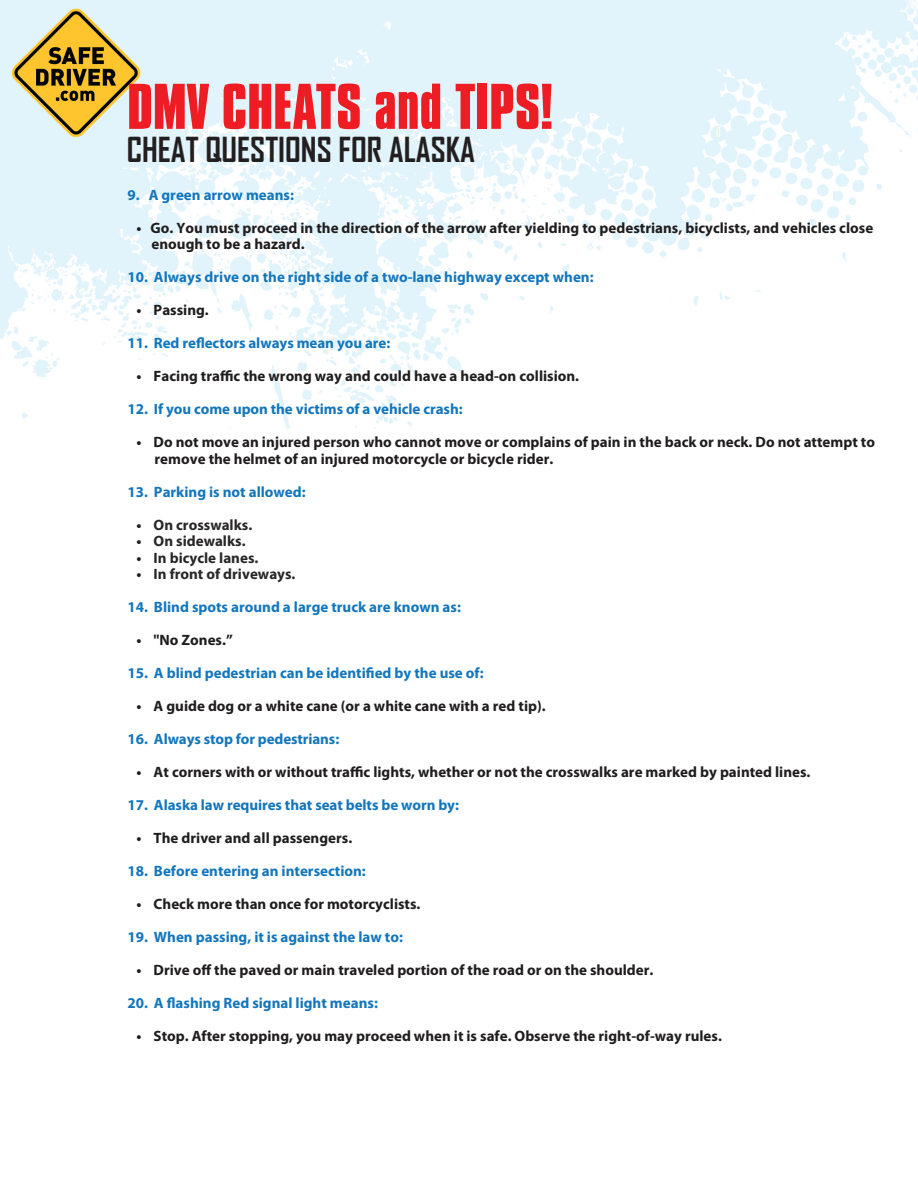
<style>
.page{position:relative;width:918px;height:1188px;background:#fff}
.page>*{position:absolute;margin:0;border:0;box-sizing:border-box;transform-origin:0 0}
.t1{font:700 55.5px "Compacta BT";color:#ee1d23}
.t2{font:700 33px "Agency FB";color:#231f20}
.t3{font:700 15px/16.5px "Myriad Pro";color:#201d1e}
.t4{font:700 15px "Myriad Pro";color:#1376bc}
.t5{font:700 15px "Myriad Pro";color:#292627}
.s1{color:#201d1e}
</style>
<div class="page">
<img style="left:0;top:0;width:918px;height:429px">
<svg style="left:715px;top:125px;width:6px;height:14px"></svg>
<p class="t1" style="left:127px;top:73px;width:427px">DMV CHEATS and TIPS!</p>
<p class="t2" style="left:127px;top:129px;width:350px">CHEAT QUESTIONS FOR ALASKA</p>
<p class="t4" style="left:127px;top:185px;width:168px">9. A green arrow means:</p>
<p class="t3" style="left:152px;top:219px;width:723px;text-indent:-15px">• Go. You must proceed in the direction of the arrow after yielding to pedestrians, bicyclists, and vehicles close enough to be a hazard.</p>
<p class="t4" style="left:127px;top:268px;width:468px">10. Always drive on the right side of a two-lane highway except when:</p>
<p class="t3" style="left:136px;top:302px;width:74px">• Passing.</p>
<p class="t4" style="left:127px;top:334px;width:264px">11. Red reflectors always mean you are:</p>
<p class="t3" style="left:136px;top:368px;width:444px">• Facing traffic the wrong way and could have a head-on collision.</p>
<p class="t4" style="left:127px;top:400px;width:337px">12. If you come upon the victims of a vehicle crash:</p>
<p class="t3" style="left:155px;top:434px;width:722px;text-indent:-18px">• Do not move an injured person who cannot move or complains of pain in the back or neck. Do not attempt to remove the helmet of an injured motorcycle or bicycle rider.</p>
<p class="t4" style="left:127px;top:482px;width:180px">13. Parking is not allowed:</p>
<p class="t5" style="left:136px;top:515px;width:117px"><span class="s1">•</span> On crosswalks.</p>
<p class="t5" style="left:136px;top:532px;width:111px"><span class="s1">•</span> On sidewalks.</p>
<p class="t5" style="left:136px;top:548px;width:123px"><span class="s1">•</span> In bicycle lanes.</p>
<p class="t5" style="left:136px;top:565px;width:161px"><span class="s1">•</span> In front of driveways.</p>
<p class="t4" style="left:127px;top:598px;width:335px">14. Blind spots around a large truck are known as:</p>
<p class="t3" style="left:136px;top:632px;width:98px">• "No Zones.”</p>
<p class="t4" style="left:127px;top:664px;width:358px">15. A blind pedestrian can be identified by the use of:</p>
<p class="t3" style="left:136px;top:698px;width:411px">• A guide dog or a white cane (or a white cane with a red tip).</p>
<p class="t4" style="left:127px;top:730px;width:213px">16. Always stop for pedestrians:</p>
<p class="t3" style="left:136px;top:764px;width:676px">• At corners with or without traffic lights, whether or not the crosswalks are marked by painted lines.</p>
<p class="t4" style="left:127px;top:796px;width:333px">17. Alaska law requires that seat belts be worn by:</p>
<p class="t3" style="left:136px;top:830px;width:217px">• The driver and all passengers.</p>
<p class="t4" style="left:127px;top:862px;width:240px">18. Before entering an intersection:</p>
<p class="t3" style="left:136px;top:896px;width:286px">• Check more than once for motorcyclists.</p>
<p class="t4" style="left:127px;top:928px;width:277px">19. When passing, it is against the law to:</p>
<p class="t3" style="left:136px;top:962px;width:518px">• Drive off the paved or main traveled portion of the road or on the shoulder.</p>
<p class="t4" style="left:127px;top:994px;width:252px">20. A flashing Red signal light means:</p>
<p class="t3" style="left:136px;top:1028px;width:587px">• Stop. After stopping, you may proceed when it is safe. Observe the right-of-way rules.</p>
</div>
